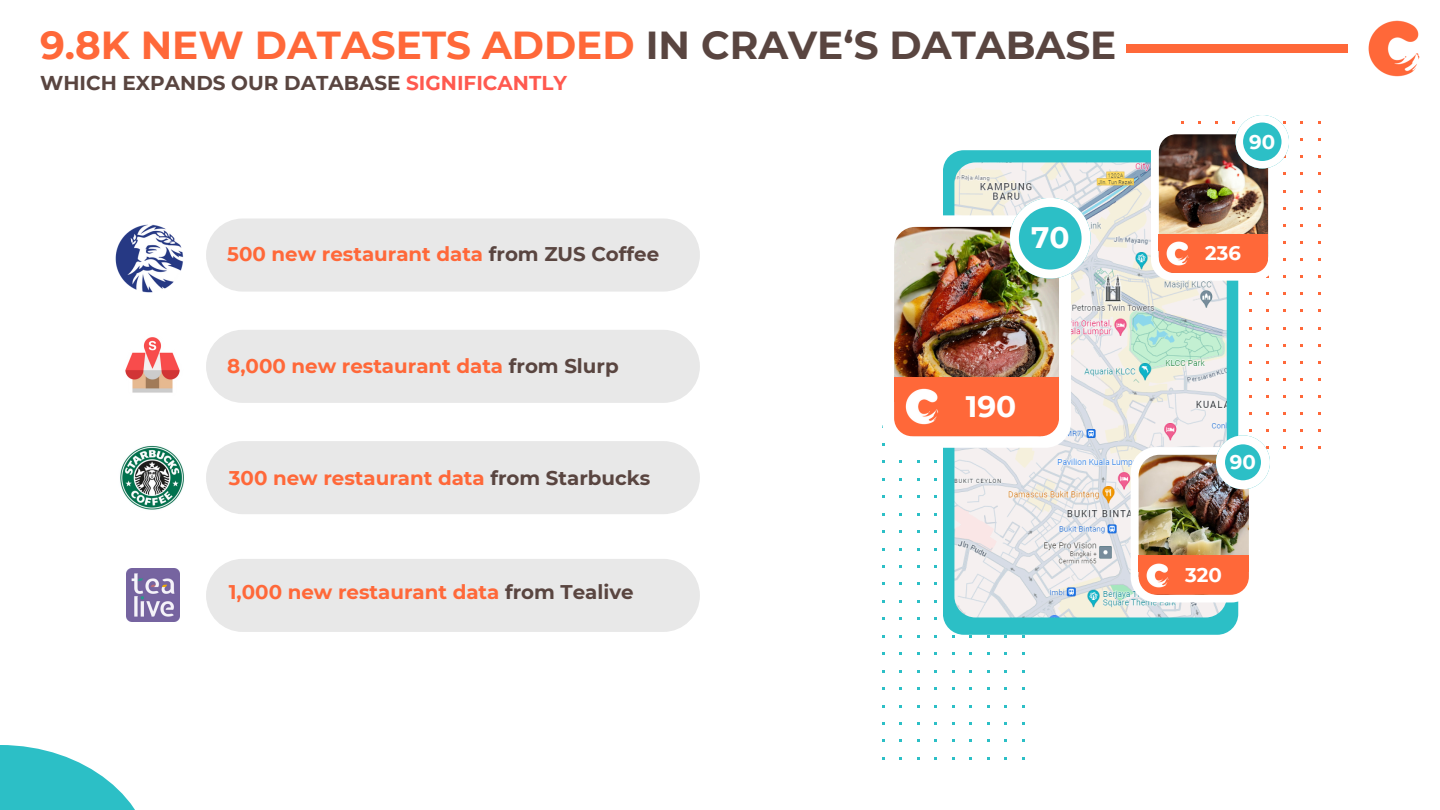
<style>
.page{position:relative;width:1440px;height:810px;background:#fff}
.page>*{position:absolute;margin:0;border:0;box-sizing:border-box;transform-origin:0 0}
.t1{font:700 39px "Montserrat";color:#ff6839}
.t2{font:700 29.6px "Montserrat";color:#fff}
.t3{font:700 20px "Montserrat";color:#594540}
.t4{font:700 19.8px "Montserrat";color:#ff6839}
.t5{font:700 19.8px "Montserrat";color:#fff}
.t6{font:700 19.6px "Montserrat";color:#fff}
.s1{color:#594540}
.s2{color:#ff594f}
</style>
<div class="page">
<img style="left:1368px;top:20px;width:52px;height:57px">
<div style="left:1126px;top:45px;width:222px;height:8px;background:#ff6839"></div>
<div style="left:943px;top:150px;width:295px;height:485px;background:#2cbfc6;border-radius:21px"></div>
<img style="left:954px;top:162px;width:273px;height:455px;border-radius:21px">
<div style="left:1151px;top:127px;width:125px;height:154px;background:#fff;border-radius:21px"></div>
<img style="left:1159px;top:134px;width:109px;height:139px;border-radius:17px">
<div style="left:1159px;top:234px;width:109px;height:39px;background:#ff6839;border-radius:15px"></div>
<div style="left:1159px;top:234px;width:109px;height:16px;background:#ff6839"></div>
<img style="left:1161px;top:241px;width:28px;height:31px">
<svg style="left:1232px;top:115px;width:57px;height:60px"></svg>
<div style="left:882px;top:215px;width:189px;height:233px;background:#fff"></div>
<img style="left:894px;top:227px;width:165px;height:209px;border-radius:21px">
<div style="left:894px;top:378px;width:165px;height:58px;background:#ff6839;border-radius:18px"></div>
<div style="left:894px;top:378px;width:165px;height:24px;background:#ff6839"></div>
<img style="left:897px;top:388px;width:42px;height:46px">
<svg style="left:1010px;top:198px;width:81px;height:81px"></svg>
<div style="left:1131px;top:447px;width:126px;height:155px;background:#fff;border-radius:25px"></div>
<img style="left:1139px;top:455px;width:110px;height:140px">
<div style="left:1139px;top:556px;width:110px;height:39px;background:#ff6839;border-radius:18px"></div>
<div style="left:1139px;top:556px;width:110px;height:16px;background:#ff6839"></div>
<img style="left:1140px;top:563px;width:29px;height:30px">
<svg style="left:1215px;top:430px;width:55px;height:59px"></svg>
<svg style="left:0;top:745px;width:135px;height:65px;fill:#2cbfc6"></svg>
<div style="left:206px;top:330px;width:494px;height:73px;background:#e8e8e8;border-radius:37px"></div>
<div style="left:206px;top:219px;width:494px;height:73px;background:#e8e8e8;border-radius:37px"></div>
<div style="left:206px;top:441px;width:494px;height:73px;background:#e8e8e8;border-radius:37px"></div>
<div style="left:206px;top:559px;width:494px;height:73px;background:#e8e8e8;border-radius:37px"></div>
<img style="left:120px;top:445px;width:64px;height:65px">
<img style="left:125px;top:337px;width:55px;height:56px">
<img style="left:115px;top:224px;width:69px;height:69px">
<img style="left:127px;top:569px;width:52px;height:52px">
<h4 class="t1" style="left:40px;top:21px;width:1078px">9.8K NEW DATASETS ADDED <span class="s1">IN CRAVE‘S DATABASE</span></h4>
<h4 class="t3" style="left:40px;top:71px;width:528px">WHICH EXPANDS OUR DATABASE <span class="s2">SIGNIFICANTLY</span></h4>
<p class="t4" style="left:227px;top:242px;width:433px">500 new restaurant data <span class="s1">from ZUS Coffee</span></p>
<p class="t4" style="left:227px;top:354px;width:393px">8,000 new restaurant data <span class="s1">from Slurp</span></p>
<p class="t4" style="left:229px;top:465px;width:423px">300 new restaurant data <span class="s1">from Starbucks</span></p>
<p class="t4" style="left:229px;top:580px;width:406px">1,000 new restaurant data <span class="s1">from Tealive</span></p>
<p class="t2" style="left:1031px;top:220px;width:40px">70</p>
<h4 class="t2" style="left:966px;top:389px;width:52px">190</h4>
<p class="t5" style="left:1249px;top:129px;width:28px">90</p>
<p class="t6" style="left:1205px;top:241px;width:37px">236</p>
<p class="t5" style="left:1230px;top:450px;width:28px">90</p>
<h4 class="t5" style="left:1185px;top:563px;width:38px">320</h4>
</div>
